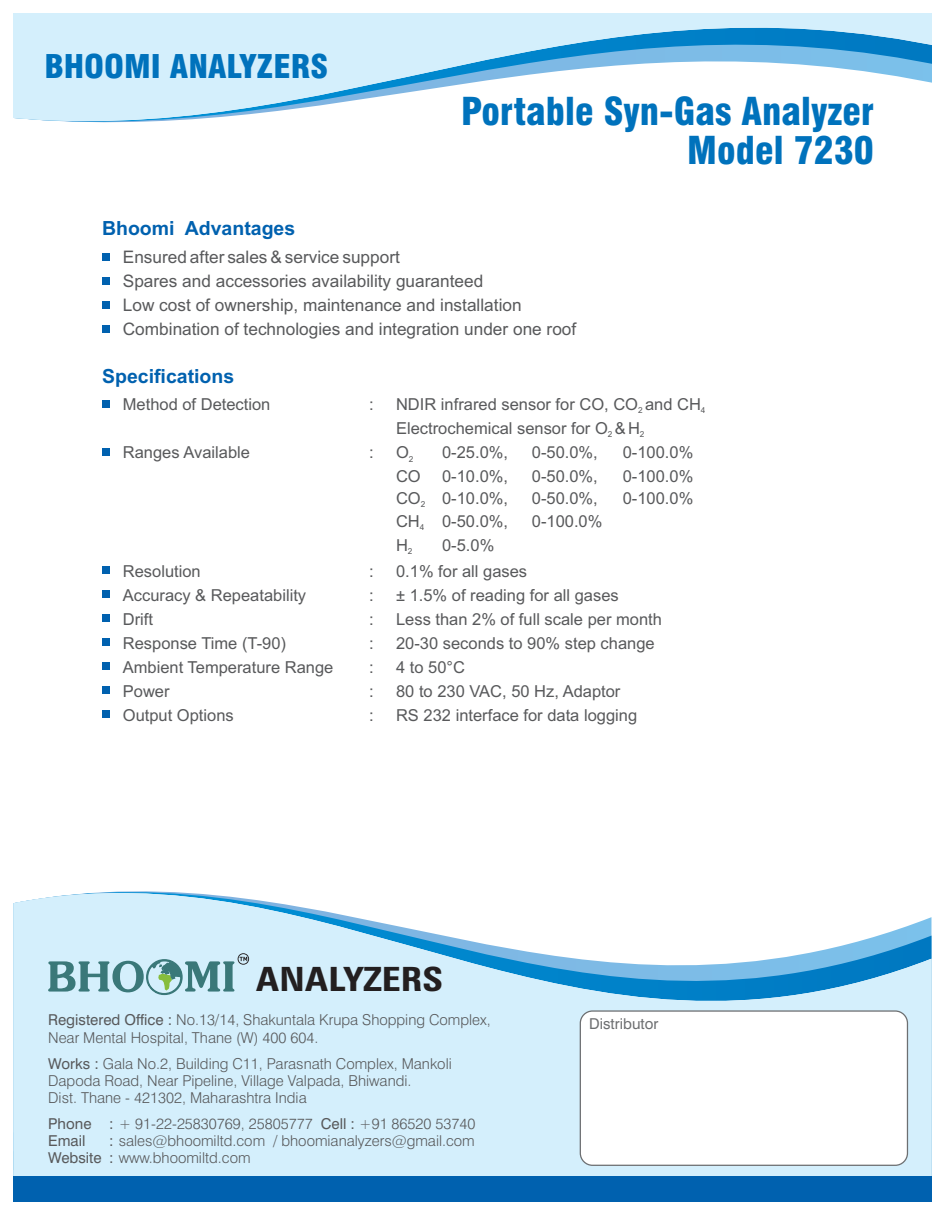
<style>
.page{position:relative;width:945px;height:1215px;background:#fff}
.page>*{position:absolute;margin:0;border:0;box-sizing:border-box;transform-origin:0 0}
.t1{font:900 condensed 37.5px/38.5px "Swiss 721 BT";color:#0072bc;text-align:right}
.t2{font:700 condensed 33.45px "Zurich BT";color:#231f20;scale:1.14 1}
.t3{font:900 condensed 31.95px "Swiss 721 BT";color:#0072bc;scale:1.05 1}
.t4{font:700 19.5px "Arial";color:#0061af}
.t5{font:17.25px/24px "Arial";color:#58595b}
.t6{font:16.5px/23.4px "Arial";color:#58595b}
.t7{font:300 15px/17.1px "Swiss 721 BT";color:#58595b}
.t8{font:15px "Swiss 721 BT";color:#6d6f71}
.t9{font:8.25px "Arial";color:#58595b}
.s1{font-weight:400}
</style>
<div class="page">
<svg style="left:14px;top:14px;width:918px;height:109px;fill:#d4effc"></svg>
<svg style="left:14px;top:891px;width:918px;height:285px;fill:#d4effc"></svg>
<div style="left:14px;top:1176px;width:918px;height:26px;background:#0061af"></div>
<div style="left:580px;top:1010px;width:328px;height:156px;background:#fff;border:1px solid #6d6f71;border-radius:12px"></div>
<svg style="left:48px;top:953px;width:201px;height:43px;background:#9fc6cd"></svg>
<div style="left:102px;top:253px;width:8px;height:8px;background:#0061af"></div>
<div style="left:102px;top:277px;width:8px;height:8px;background:#0061af"></div>
<div style="left:102px;top:301px;width:8px;height:8px;background:#0061af"></div>
<div style="left:102px;top:325px;width:8px;height:8px;background:#0061af"></div>
<div style="left:102px;top:401px;width:8px;height:7px;background:#0061af"></div>
<div style="left:102px;top:448px;width:8px;height:8px;background:#0061af"></div>
<div style="left:102px;top:566px;width:8px;height:8px;background:#0061af"></div>
<div style="left:102px;top:590px;width:8px;height:8px;background:#0061af"></div>
<div style="left:102px;top:614px;width:8px;height:8px;background:#0061af"></div>
<div style="left:102px;top:638px;width:8px;height:8px;background:#0061af"></div>
<div style="left:102px;top:662px;width:8px;height:8px;background:#0061af"></div>
<div style="left:102px;top:686px;width:8px;height:8px;background:#0061af"></div>
<div style="left:102px;top:710px;width:8px;height:8px;background:#0061af"></div>
<h3 class="t3" style="left:44px;top:53px;width:272px">BHOOMI ANALYZERS</h3>
<p class="t4" style="left:102px;top:221px;width:195px">Bhoomi Advantages</p>
<h1 class="t1" style="left:461px;top:96px;width:414px">Portable Syn-Gas Analyzer<br>Model 7230</h1>
<p class="t5" style="left:123px;top:246px;width:455px">Ensured after sales &amp; service support<br>Spares and accessories availability guaranteed<br>Low cost of ownership, maintenance and installation Combination of technologies and integration under one roof</p>
<p class="t4" style="left:102px;top:369px;width:134px">Specifications</p>
<p class="t6" style="left:123px;top:394px;width:149px">Method of Detection</p>
<p class="t6" style="left:369px;top:394px;width:6px">:</p>
<p class="t6" style="left:396px;top:394px;width:311px">NDIR infrared sensor for CO, CO<sub>2</sub> and CH<sub>4<br></sub>Electrochemical sensor for O<sub>2</sub> &amp;H<sub>2</sub></p>
<p class="t6" style="left:123px;top:443px;width:129px">Ranges Available</p>
<p class="t6" style="left:369px;top:443px;width:6px">:</p>
<p class="t6" style="left:396px;top:443px;width:19px">O<sub>2</sub></p>
<p class="t6" style="left:442px;top:443px;width:68px">0-25.0%,</p>
<p class="t6" style="left:532px;top:443px;width:68px">0-50.0%,</p>
<p class="t6" style="left:623px;top:443px;width:72px">0-100.0%</p>
<p class="t6" style="left:396px;top:466px;width:26px">CO</p>
<p class="t6" style="left:442px;top:466px;width:68px">0-10.0%,</p>
<p class="t6" style="left:532px;top:466px;width:68px">0-50.0%,</p>
<p class="t6" style="left:623px;top:466px;width:72px">0-100.0%</p>
<p class="t6" style="left:396px;top:488px;width:26px">CO</p>
<p class="t6" style="left:442px;top:488px;width:68px">0-10.0%,</p>
<p class="t6" style="left:532px;top:488px;width:68px">0-50.0%,</p>
<p class="t6" style="left:623px;top:488px;width:72px">0-100.0%</p>
<p class="t9" style="left:421px;top:501px;width:6px">2</p>
<p class="t6" style="left:396px;top:511px;width:25px">CH</p>
<p class="t6" style="left:442px;top:511px;width:68px">0-50.0%,</p>
<p class="t6" style="left:532px;top:511px;width:72px">0-100.0%</p>
<p class="t9" style="left:420px;top:524px;width:6px">4</p>
<p class="t6" style="left:396px;top:535px;width:18px">H<sub>2</sub></p>
<p class="t6" style="left:442px;top:535px;width:54px">0-5.0%</p>
<p class="t6" style="left:123px;top:561px;width:79px">Resolution</p>
<p class="t6" style="left:369px;top:561px;width:6px">:</p>
<p class="t6" style="left:396px;top:561px;width:133px">0.1% for all gases</p>
<p class="t6" style="left:123px;top:585px;width:185px">Accuracy &amp; Repeatability</p>
<p class="t6" style="left:369px;top:585px;width:6px">:</p>
<p class="t6" style="left:396px;top:585px;width:224px">± 1.5% of reading for all gases</p>
<p class="t6" style="left:123px;top:609px;width:32px">Drift</p>
<p class="t6" style="left:369px;top:609px;width:6px">:</p>
<p class="t6" style="left:396px;top:609px;width:267px">Less than 2% of full scale per month</p>
<p class="t6" style="left:123px;top:633px;width:165px">Response Time (T-90)</p>
<p class="t6" style="left:369px;top:633px;width:6px">:</p>
<p class="t6" style="left:396px;top:633px;width:260px">20-30 seconds to 90% step change</p>
<p class="t6" style="left:123px;top:657px;width:212px">Ambient Temperature Range</p>
<p class="t6" style="left:369px;top:657px;width:6px">:</p>
<p class="t6" style="left:396px;top:657px;width:70px">4 to 50°C</p>
<p class="t6" style="left:123px;top:681px;width:48px">Power</p>
<p class="t6" style="left:369px;top:681px;width:6px">:</p>
<p class="t6" style="left:396px;top:681px;width:226px">80 to 230 VAC, 50 Hz, Adaptor</p>
<p class="t6" style="left:123px;top:705px;width:112px">Output Options</p>
<p class="t6" style="left:369px;top:705px;width:6px">:</p>
<p class="t6" style="left:396px;top:705px;width:243px">RS 232 interface for data logging</p>
<h2 class="t2" style="left:256px;top:966px;width:166px">ANALYZERS</h2>
<p class="t7" style="left:48px;top:1013px;width:444px"><span class="s1">Registered Office :</span> No.13/14, Shakuntala Krupa Shopping Complex,<br>Near Mental Hospital, Thane (W) 400 604.</p>
<p class="t7" style="left:48px;top:1056px;width:405px"><span class="s1">Works :</span> Gala No.2, Building C11, Parasnath Complex, Mankoli<br>Dapoda Road, Near Pipeline, Village Valpada, Bhiwandi.<br>Dist. Thane - 421302, Maharashtra India</p>
<p class="t7" style="left:48px;top:1116px;width:429px"><span class="s1">Phone :</span> + 91-22-25830769, 25805777 <span class="s1">Cell :</span> +91 86520 53740<br><span class="s1">Email</span></p>
<p class="t7" style="left:48px;top:1134px;width:428px;text-indent:61px"><span class="s1">:</span> sales@bhoomiltd.com / bhoomianalyzers@gmail.com<br><span class="s1">Website :</span> www.bhoomiltd.com</p>
<p class="t8" style="left:589px;top:1018px;width:71px">Distributor</p>
</div>
